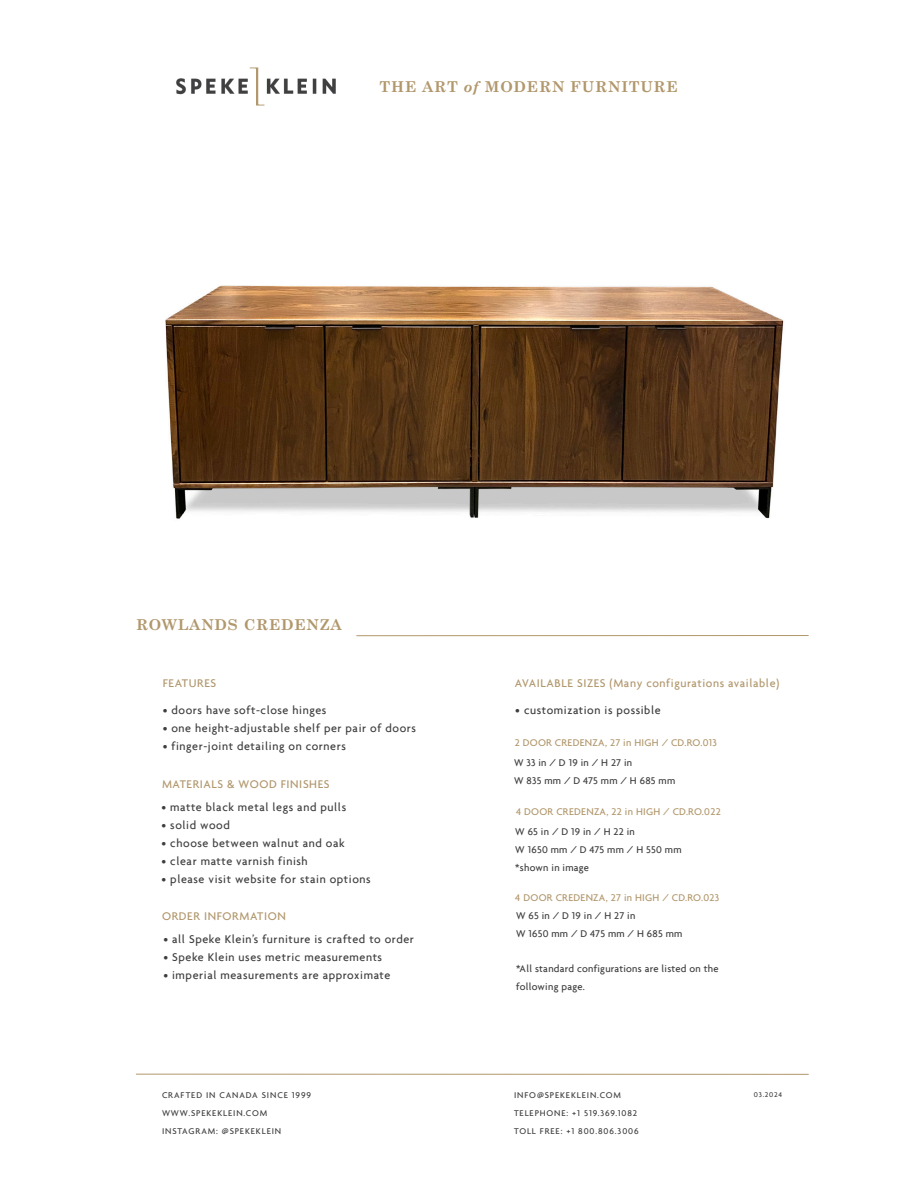
<style>
.page{position:relative;width:918px;height:1188px;background:#fff}
.page>*{position:absolute;margin:0;border:0;box-sizing:border-box;transform-origin:0 0}
.t1{font:700 15px "Century Schoolbook";letter-spacing:.05em;color:#b1976c}
.t2{font:500 12px "Agenda";letter-spacing:.05em;color:#3e3e3f}
.t3{font:500 12px "Agenda";letter-spacing:.05em;color:#b1976c}
.t4{font:500 10.5px/18px "Agenda";letter-spacing:.025em;color:#3e3e3f}
.t5{font:500 10.5px "Agenda";letter-spacing:.025em;color:#b1976c}
.t6{font:500 9px "Agenda";letter-spacing:.1em;color:#3e3e3f}
.t7{font:500 7.5px "Agenda";letter-spacing:.1em;color:#3e3e3f}
.s1{font-style:italic}
</style>
<div class="page">
<img style="left:176px;top:67px;width:160px;height:39px">
<img style="left:165px;top:285px;width:619px;height:234px">
<hr style="left:356px;top:635px;width:453px;height:1px;background:#b1976c">
<hr style="left:136px;top:1074px;width:673px;height:1px;background:#b1976c">
<p class="t1" style="left:380px;top:78px;width:300px">THE ART <span class="s1">of</span> MODERN FURNITURE</p>
<p class="t1" style="left:136px;top:615px;width:207px">ROWLANDS CREDENZA</p>
<p class="t3" style="left:163px;top:675px;width:55px">FEATURES</p>
<p class="t2" style="left:163px;top:703px;width:165px">• doors have soft-close hinges</p>
<p class="t2" style="left:163px;top:721px;width:255px">• one height-adjustable shelf per pair of doors</p>
<p class="t2" style="left:163px;top:739px;width:185px">• finger-joint detailing on corners</p>
<p class="t3" style="left:162px;top:777px;width:169px">MATERIALS &amp; WOOD FINISHES</p>
<p class="t2" style="left:162px;top:800px;width:186px">• matte black metal legs and pulls</p>
<p class="t2" style="left:162px;top:818px;width:70px">• solid wood</p>
<p class="t2" style="left:162px;top:836px;width:185px">• choose between walnut and oak</p>
<p class="t2" style="left:162px;top:854px;width:148px">• clear matte varnish finish</p>
<p class="t2" style="left:162px;top:872px;width:211px">• please visit website for stain options</p>
<p class="t3" style="left:162px;top:909px;width:125px">ORDER INFORMATION</p>
<p class="t2" style="left:163px;top:932px;width:252px">• all Speke Klein’s furniture is crafted to order</p>
<p class="t2" style="left:163px;top:950px;width:220px">• Speke Klein uses metric measurements</p>
<p class="t2" style="left:163px;top:968px;width:228px">• imperial measurements are approximate</p>
<p class="t6" style="left:162px;top:1090px;width:151px">CRAFTED IN CANADA SINCE 1999</p>
<p class="t6" style="left:162px;top:1108px;width:107px">WWW.SPEKEKLEIN.COM</p>
<p class="t6" style="left:162px;top:1126px;width:121px">INSTAGRAM: @SPEKEKLEIN</p>
<p class="t3" style="left:515px;top:675px;width:266px">AVAILABLE SIZES (Many configurations available)</p>
<p class="t2" style="left:515px;top:703px;width:147px">• customization is possible</p>
<p class="t5" style="left:515px;top:737px;width:204px">2 DOOR CREDENZA, 27 in HIGH / CD.RO.013</p>
<p class="t4" style="left:514px;top:753px;width:120px">W 33 in / D 19 in / H 27 in</p>
<p class="t4" style="left:514px;top:771px;width:163px">W 835 mm / D 475 mm / H 685 mm</p>
<p class="t5" style="left:516px;top:806px;width:206px">4 DOOR CREDENZA, 22 in HIGH / CD.RO.022</p>
<p class="t4" style="left:515px;top:822px;width:121px">W 65 in / D 19 in / H 22 in</p>
<p class="t4" style="left:515px;top:840px;width:168px">W 1650 mm / D 475 mm / H 550 mm</p>
<p class="t4" style="left:515px;top:858px;width:75px">*shown in image</p>
<p class="t5" style="left:515px;top:891px;width:205px">4 DOOR CREDENZA, 27 in HIGH / CD.RO.023</p>
<p class="t4" style="left:516px;top:906px;width:121px">W 65 in / D 19 in / H 27 in</p>
<p class="t4" style="left:516px;top:924px;width:168px">W 1650 mm / D 475 mm / H 685 mm</p>
<p class="t4" style="left:516px;top:959px;width:204px">*All standard configurations are listed on the following page.</p>
<p class="t6" style="left:514px;top:1090px;width:108px">INFO@SPEKEKLEIN.COM</p>
<p class="t6" style="left:514px;top:1108px;width:125px">TELEPHONE: +1 519.369.1082</p>
<p class="t6" style="left:514px;top:1126px;width:126px">TOLL FREE: +1 800.806.3006</p>
<p class="t7" style="left:754px;top:1090px;width:30px">03.2024</p>
</div>
